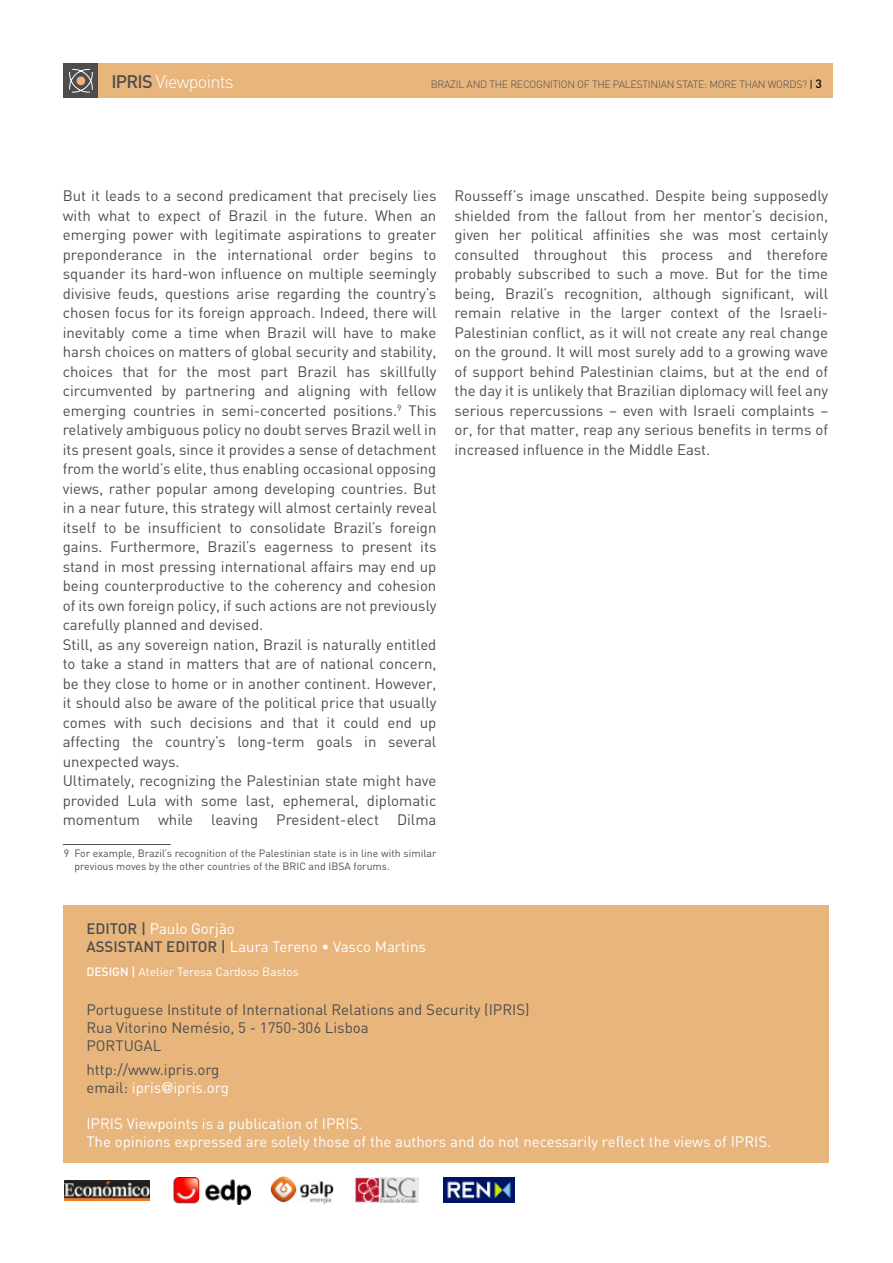
<style>
.page{position:relative;width:893px;height:1263px;background:#fff}
.page>*{position:absolute;margin:0;border:0;box-sizing:border-box;transform-origin:0 0}
.t1{font:300 18px "DIN";color:#fff}
.t2{font:15px/19.5px "DIN";color:#4d4d4d}
.t3{font:15px/18px "DIN";color:#fff}
.t4{font:500 15px/18px "DIN";color:#4d4d4d}
.t5{font:12px "DIN";color:#fff}
.t6{font:10.5px/12.6px "DIN";color:#4d4d4d}
.t7{font:300 10.5px "DIN";letter-spacing:-.025em;color:#4d4d4d}
.s1{font-weight:500;color:#4d4d4d}
.s2{font-weight:400;color:#000}
.s3{font-weight:500;font-size:12px;color:#000}
.s4{font-weight:400;color:#fff}
.s5{font-weight:500}
.s6{color:#fff}
.s7{font-family:"Helvetica Neue";font-weight:500;color:#fff}
</style>
<div class="page">
<div style="left:97px;top:64px;width:735px;height:34px;background:#e8b57d"></div>
<div style="left:64px;top:64px;width:34px;height:34px;background:#4d4d4d"></div>
<svg style="left:69px;top:69px;width:24px;height:23px"></svg>
<hr style="left:63px;top:844px;width:108px;height:1px;background:#4d4d4d">
<img style="left:174px;top:1178px;width:77px;height:27px">
<img style="left:64px;top:1180px;width:85px;height:21px">
<div style="left:64px;top:905px;width:765px;height:257px;background:#e8b57d"></div>
<img style="left:443px;top:1177px;width:72px;height:25px">
<img style="left:271px;top:1176px;width:63px;height:28px">
<img style="left:355px;top:1177px;width:63px;height:25px">
<p class="t1" style="left:111px;top:71px;width:124px"><span class="s1">IPRIS</span> VIEWPOINTS</p>
<p class="t7" style="left:431px;top:78px;width:393px">BRAZIL AND THE RECOGNITION OF THE PALESTINIAN STATE: MORE THAN WORDS? <span class="s2">|</span> <span class="s3">3</span></p>
<p class="t2" style="left:63px;top:186px;width:375px">But it leads to a second predicament that precisely lies with what to expect of Brazil in the future. When an emerging power with legitimate aspirations to greater preponderance in the international order begins to squander its hard-won influence on multiple seemingly divisive feuds, questions arise regarding the country’s chosen focus for its foreign approach. Indeed, there will inevitably come a time when Brazil will have to make harsh choices on matters of global security and stability, choices that for the most part Brazil has skillfully circumvented by partnering and aligning with fellow emerging countries in semi-concerted positions.<sup>9</sup> This relatively ambiguous policy no doubt serves Brazil well in its present goals, since it provides a sense of detachment from the world’s elite, thus enabling occasional opposing views, rather popular among developing countries. But in a near future, this strategy will almost certainly reveal itself to be insufficient to consolidate Brazil’s foreign gains. Furthermore, Brazil’s eagerness to present its stand in most pressing international affairs may end up being counterproductive to the coherency and cohesion of its own foreign policy, if such actions are not previously carefully planned and devised.<br>Still, as any sovereign nation, Brazil is naturally entitled to take a stand in matters that are of national concern, be they close to home or in another continent. However, it should also be aware of the political price that usually comes with such decisions and that it could end up affecting the country’s long-term goals in several unexpected ways.<br>Ultimately, recognizing the Palestinian state might have provided Lula with some last, ephemeral, diplomatic momentum while leaving President-elect Dilma</p>
<p class="t6" style="left:74px;top:847px;width:363px;text-indent:-11px">9 For example, Brazil’s recognition of the Palestinian state is in line with similar previous moves by the other countries of the BRIC and IBSA forums.</p>
<p class="t2" style="left:454px;top:186px;width:375px;text-align:justify">Rousseff’s image unscathed. Despite being supposedly shielded from the fallout from her mentor’s decision, given her political affinities she was most certainly consulted throughout this process and therefore probably subscribed to such a move. But for the time being, Brazil’s recognition, although significant, will remain relative in the larger context of the Israeli-Palestinian conflict, as it will not create any real change on the ground. It will most surely add to a growing wave of support behind Palestinian claims, but at the end of the day it is unlikely that Brazilian diplomacy will feel any serious repercussions – even with Israeli complaints – or, for that matter, reap any serious benefits in terms of increased influence in the Middle East.</p>
<p class="t4" style="left:86px;top:919px;width:150px">EDITOR | <span class="s4">Paulo Gorjão<br></span>ASSIS</p>
<p class="t3" style="left:127px;top:938px;width:301px"><span class="s1">TANT EDITOR |</span> Laura Tereno • Vasco Martins</p>
<p class="t5" style="left:86px;top:964px;width:214px"><span class="s5">DESIGN |</span> Atelier Teresa Cardoso Bastos</p>
<p class="t2" style="left:86px;top:1001px;width:445px;line-height:18px">Portuguese Institute of International Relations and Security (IPRIS)<br>Rua Vitorino Nemésio, 5 - 1750-306 Lisboa<br>PORTUGAL</p>
<p class="t2" style="left:86px;top:1061px;width:144px;line-height:18px">http://www.ipris.org email: <span class="s6">ipris</span><span class="s7">@</span><span class="s6">ipris.org</span></p>
<p class="t3" style="left:86px;top:1115px;width:686px">IPRIS Viewpoints is a publication of IPRIS.<br>The opinions expressed are solely those of the authors and do not necessarily reflect the views of IPRIS.</p>
</div>
